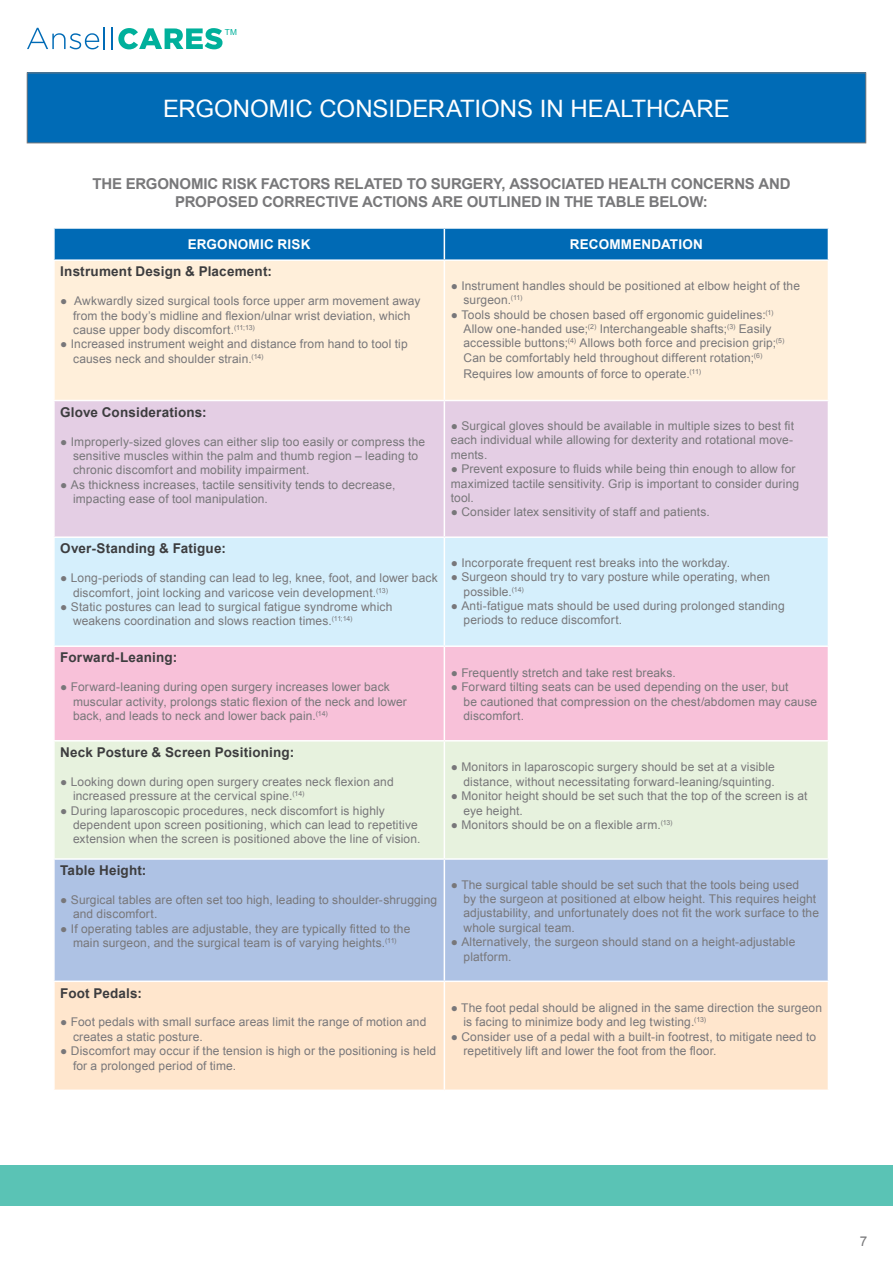
<style>
.page{position:relative;width:893px;height:1263px;background:#fff}
.page>*{position:absolute;margin:0;border:0;box-sizing:border-box;transform-origin:0 0}
.t1{font:24px "Arial";color:#fff}
.t2{font:700 15px/18px "Arial";letter-spacing:-.015em;color:#78787a;text-align:center}
.t3{font:700 13.5px "Arial";letter-spacing:.015em;color:#3d3d3f}
.t4{font:700 13.5px "Arial";letter-spacing:.015em;color:#fff}
.t5{font:13.5px "Arial";color:#78787a}
.t6{font:12px/14.4px "Arial";letter-spacing:.01em;color:#78777a}
.t7{font:8.25px "Arial";color:#00b09b}
</style>
<div class="page">
<svg style="left:27px;top:27px;width:78px;height:22px"></svg>
<hr style="left:111px;top:27px;width:2px;height:22px;background:#006bb6">
<svg style="left:118px;top:28px;width:105px;height:21px"></svg>
<div style="left:0;top:1165px;width:893px;height:40px;background:#5ac3b5"></div>
<div style="left:27px;top:73px;width:839px;height:70px;background:#006bb6"></div>
<div style="left:27px;top:73px;width:839px;height:70px;border:1px solid #78787a"></div>
<div style="left:55px;top:229px;width:773px;height:30px;background:#006ab5"></div>
<div style="left:55px;top:261px;width:773px;height:139px;background:#ffefda"></div>
<div style="left:55px;top:401px;width:773px;height:135px;background:#e4cee4"></div>
<div style="left:55px;top:538px;width:773px;height:107px;background:#d5effc"></div>
<div style="left:55px;top:647px;width:773px;height:93px;background:#f8c1d9"></div>
<div style="left:55px;top:741px;width:773px;height:117px;background:#e7f2de"></div>
<div style="left:55px;top:860px;width:773px;height:120px;background:#aec2e4"></div>
<div style="left:55px;top:982px;width:773px;height:107px;background:#ffe6cd"></div>
<hr style="left:444px;top:261px;width:1px;height:139px;background:#fff">
<hr style="left:444px;top:401px;width:1px;height:135px;background:#fff">
<hr style="left:444px;top:538px;width:1px;height:107px;background:#fff">
<hr style="left:444px;top:647px;width:1px;height:93px;background:#fff">
<hr style="left:444px;top:741px;width:1px;height:117px;background:#fff">
<hr style="left:444px;top:229px;width:1px;height:30px;background:#fff">
<hr style="left:444px;top:860px;width:1px;height:120px;background:#fff">
<hr style="left:444px;top:982px;width:1px;height:107px;background:#fff">
<p class="t7" style="left:225px;top:27px;width:14px">TM</p>
<h1 class="t1" style="left:163px;top:92px;width:568px">ERGONOMIC CONSIDERATIONS IN HEALTHCARE</h1>
<p class="t2" style="left:92px;top:175px;width:700px">THE ERGONOMIC RISK FACTORS RELATED TO SURGERY, ASSOCIATED HEALTH CONCERNS AND<br>PROPOSED CORRECTIVE ACTIONS ARE OUTLINED IN THE TABLE BELOW:</p>
<p class="t4" style="left:188px;top:235px;width:124px">ERGONOMIC RISK</p>
<p class="t4" style="left:570px;top:235px;width:134px">RECOMMENDATION</p>
<p class="t3" style="left:60px;top:263px;width:213px">Instrument Design &amp; Placement:</p>
<p class="t6" style="left:73px;top:294px;width:349px;text-indent:-13px">● Awkwardly sized surgical tools force upper arm movement away from the body’s midline and flexion/ulnar wrist deviation, which cause upper body discomfort.<sup>(11;13)</sup></p>
<p class="t6" style="left:73px;top:337px;width:336px;text-indent:-13px">● Increased instrument weight and distance from hand to tool tip causes neck and shoulder strain.<sup>(14)</sup></p>
<p class="t6" style="left:463px;top:278px;width:338px;text-indent:-13px">● Instrument handles should be positioned at elbow height of the surgeon.<sup>(11)</sup></p>
<p class="t6" style="left:463px;top:307px;width:322px;text-indent:-13px">● Tools should be chosen based off ergonomic guidelines:<sup>(1)<br></sup>Allow one-handed use;<sup>(2)</sup> Interchangeable shafts;<sup>(3)</sup> Easily accessible buttons;<sup>(4)</sup> Allows both force and precision grip;<sup>(5)<br></sup>Can be comfortably held throughout different rotation;<sup>(6)</sup></p>
<p class="t6" style="left:463px;top:367px;width:239px">Requires low amounts of force to operate.<sup>(11)</sup></p>
<p class="t3" style="left:60px;top:403px;width:148px">Glove Considerations:</p>
<p class="t6" style="left:73px;top:434px;width:354px;text-indent:-13px">● Improperly-sized gloves can either slip too easily or compress the sensitive muscles within the palm and thumb region – leading to chronic discomfort and mobility impairment.</p>
<p class="t6" style="left:73px;top:477px;width:324px;text-indent:-13px">● As thickness increases, tactile sensitivity tends to decrease, impacting ease of tool manipulation.</p>
<p class="t3" style="left:60px;top:540px;width:167px">Over-Standing &amp; Fatigue:</p>
<p class="t6" style="left:73px;top:571px;width:366px;text-indent:-13px">● Long-periods of standing can lead to leg, knee, foot, and lower back discomfort, joint locking and varicose vein development.<sup>(13)</sup></p>
<p class="t6" style="left:73px;top:600px;width:321px;text-indent:-13px">● Static postures can lead to surgical fatigue syndrome which weakens coordination and slows reaction times.<sup>(11;14)</sup></p>
<p class="t3" style="left:60px;top:649px;width:118px">Forward-Leaning:</p>
<p class="t6" style="left:73px;top:680px;width:335px;text-indent:-13px">● Forward-leaning during open surgery increases lower back muscular activity, prolongs static flexion of the neck and lower back, and leads to neck and lower back pain.<sup>(14)</sup></p>
<p class="t3" style="left:60px;top:743px;width:235px">Neck Posture &amp; Screen Positioning:</p>
<p class="t6" style="left:73px;top:774px;width:322px;text-indent:-13px">● Looking down during open surgery creates neck flexion and increased pressure at the cervical spine.<sup>(14)</sup></p>
<p class="t6" style="left:73px;top:803px;width:349px;text-indent:-13px">● During laparoscopic procedures, neck discomfort is highly dependent upon screen positioning, which can lead to repetitive extension when the screen is positioned above the line of vision.</p>
<p class="t3" style="left:60px;top:861px;width:88px">Table Height:</p>
<p class="t6" style="left:73px;top:893px;width:366px;text-indent:-13px">● Surgical tables are often set too high, leading to shoulder-shrugging and discomfort.</p>
<p class="t6" style="left:60px;top:921px;width:352px;text-align:center">● If operating tables are adjustable, they are typically fitted to the main surgeon, and the surgical team is of varying heights.<sup>(11)</sup></p>
<p class="t3" style="left:60px;top:984px;width:83px">Foot Pedals:</p>
<p class="t6" style="left:73px;top:1015px;width:355px;text-indent:-13px">● Foot pedals with small surface areas limit the range of motion and creates a static posture.</p>
<p class="t6" style="left:73px;top:1044px;width:365px;text-indent:-13px">● Discomfort may occur if the tension is high or the positioning is held for a prolonged period of time.</p>
<p class="t6" style="left:451px;top:419px;width:345px;text-align:justify">● Surgical gloves should be available in multiple sizes to best fit each individual while allowing for dexterity and rotational move&shy;ments.</p>
<p class="t6" style="left:451px;top:462px;width:350px">● Prevent exposure to fluids while being thin enough to allow for maximized tactile sensitivity. Grip is important to consider during tool.</p>
<p class="t6" style="left:451px;top:505px;width:261px">● Consider latex sensitivity of staff and patients.</p>
<p class="t6" style="left:451px;top:555px;width:281px">● Incorporate frequent rest breaks into the workday.</p>
<p class="t6" style="left:463px;top:570px;width:308px;text-indent:-13px">● Surgeon should try to vary posture while operating, when possible.<sup>(14)</sup></p>
<p class="t6" style="left:463px;top:599px;width:323px;text-indent:-13px">● Anti-fatigue mats should be used during prolonged standing periods to reduce discomfort.</p>
<p class="t6" style="left:451px;top:665px;width:226px">● Frequently stretch and take rest breaks.</p>
<p class="t6" style="left:463px;top:680px;width:355px;text-indent:-13px">● Forward tilting seats can be used depending on the user, but<br>be cautioned that compression on the chest/abdomen may cause discomfort.</p>
<p class="t6" style="left:451px;top:760px;width:326px;text-align:right">● Monitors in laparoscopic surgery should be set at a visible distance, without necessitating forward-leaning/squinting.</p>
<p class="t6" style="left:463px;top:789px;width:345px;text-indent:-13px">● Monitor height should be set such that the top of the screen is at eye height.</p>
<p class="t6" style="left:451px;top:818px;width:223px">● Monitors should be on a flexible arm.<sup>(13)</sup></p>
<p class="t6" style="left:463px;top:877px;width:357px;text-indent:-13px">● The surgical table should be set such that the tools being used<br>by the surgeon at positioned at elbow height. This requires height adjustability, and unfortunately does not fit the work surface to the whole surgical team.</p>
<p class="t6" style="left:463px;top:935px;width:333px;text-indent:-13px">● Alternatively, the surgeon should stand on a height-adjustable platform.</p>
<p class="t6" style="left:463px;top:1001px;width:360px;text-indent:-13px">● The foot pedal should be aligned in the same direction the surgeon is facing to minimize body and leg twisting.<sup>(13)</sup></p>
<p class="t6" style="left:463px;top:1029px;width:354px;text-indent:-13px">● Consider use of a pedal with a built-in footrest, to mitigate need to repetitively lift and lower the foot from the floor.</p>
<p class="t5" style="left:860px;top:1232px;width:9px">7</p>
</div>
